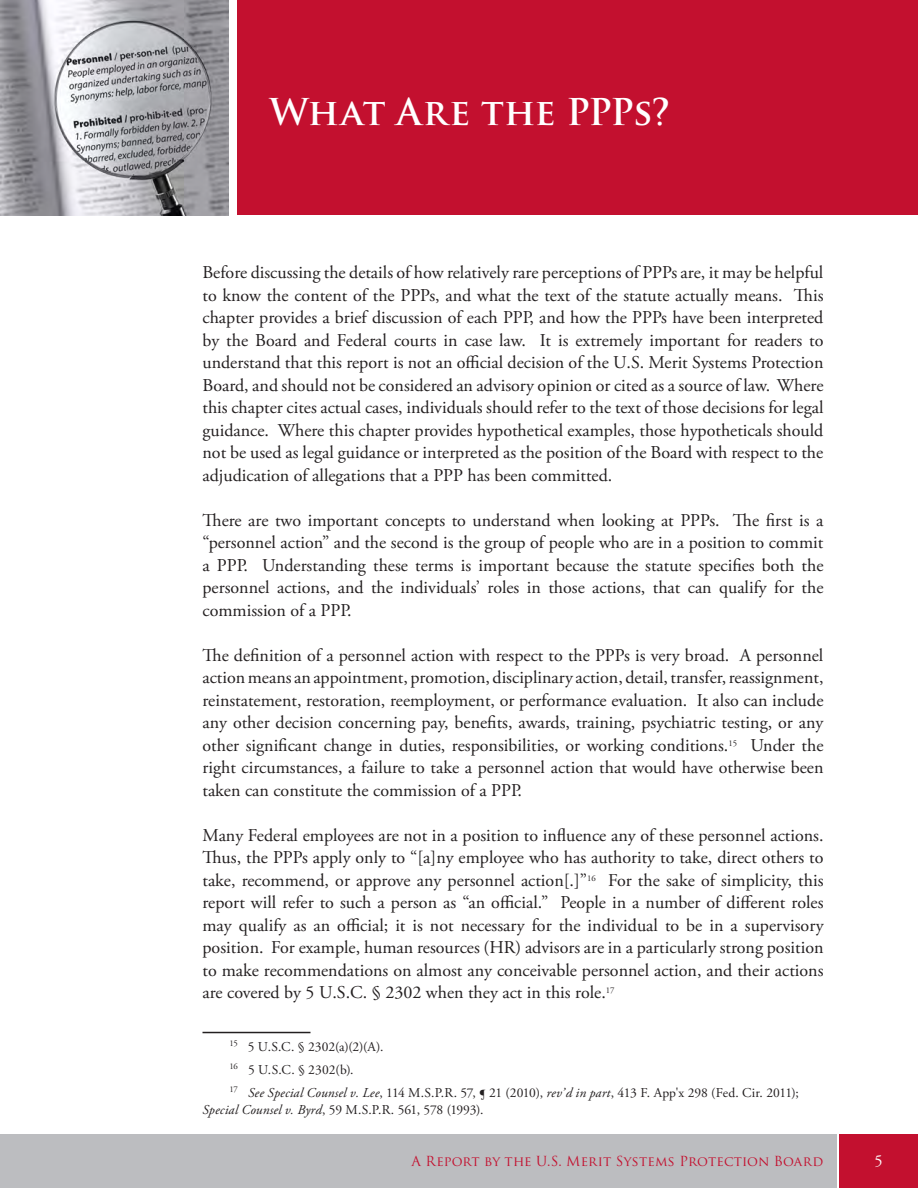
<style>
.page{position:relative;width:918px;height:1188px;background:#fff}
.page>*{position:absolute;margin:0;border:0;box-sizing:border-box;transform-origin:0 0}
.Section_Headline{font:700 36px "Trajan Pro";letter-spacing:-.015em;color:#fff}
.Body_Text{font:18px/22.5px "Adobe Garamond Pro";color:#231f20;text-align:justify}
.t1{font:16.5px "Adobe Garamond Pro";color:#fff}
.Footnote_Text{font:13.5px/16.2px "Adobe Garamond Pro";letter-spacing:-.005em;color:#231f20}
.t2{font:13.5px "Trajan Pro";letter-spacing:.005em;color:#c3102f}
.s1{font-style:italic}
</style>
<div class="page">
<div style="left:0;top:1134px;width:837px;height:54px;background:#bcbdc0"></div>
<div style="left:840px;top:1134px;width:78px;height:54px;background:#c3102f"></div>
<div style="left:238px;top:0;width:680px;height:215px;background:#c3102f"></div>
<img style="left:0;top:0;width:229px;height:215px">
<hr style="left:202px;top:1032px;width:108px;height:1px;background:#231f20">
<p class="Section_Headline" style="left:269px;top:90px;width:403px">What Are the PPPs?</p>
<p class="Body_Text" style="left:202px;top:262px;width:623px">Before discussing the details of how relatively rare perceptions of PPPs are, it may be helpful to know the content of the PPPs, and what the text of the statute actually means. This chapter provides a brief discussion of each PPP, and how the PPPs have been interpreted by the Board and Federal courts in case law. It is extremely important for readers to understand that this report is not an official decision of the U.S. Merit Systems Protection Board, and should not be considered an advisory opinion or cited as a source of law. Where this chapter cites actual cases, individuals should refer to the text of those decisions for legal guidance. Where this chapter provides hypothetical examples, those hypotheticals should not be used as legal guidance or interpreted as the position of the Board with respect to the adjudication of allegations that a PPP has been committed.</p>
<p class="Body_Text" style="left:202px;top:509px;width:622px">There are two important concepts to understand when looking at PPPs. The first is a “personnel action” and the second is the group of people who are in a position to commit a PPP. Understanding these terms is important because the statute specifies both the personnel actions, and the individuals’ roles in those actions, that can qualify for the commission of a PPP.</p>
<p class="Body_Text" style="left:202px;top:644px;width:623px">The definition of a personnel action with respect to the PPPs is very broad. A personnel action means an appointment, promotion, disciplinary action, detail, transfer, reassignment, reinstatement, restoration, reemployment, or performance evaluation. It also can include any other decision concerning pay, benefits, awards, training, psychiatric testing, or any other significant change in duties, responsibilities, or working conditions.<sup>15</sup> Under the right circumstances, a failure to take a personnel action that would have otherwise been taken can constitute the commission of a PPP.</p>
<p class="Body_Text" style="left:202px;top:824px;width:623px">Many Federal employees are not in a position to influence any of these personnel actions.<br>Thus, the PPPs apply only to “[a]ny employee who has authority to take, direct others to take, recommend, or approve any personnel action[.]”<sup>16</sup> For the sake of simplicity, this report will refer to such a person as “an official.” People in a number of different roles may qualify as an official; it is not necessary for the individual to be in a supervisory position. For example, human resources (HR) advisors are in a particularly strong position to make recommendations on almost any conceivable personnel action, and their actions are covered by 5 U.S.C. § 2302 when they act in this role.<sup>17</sup></p>
<p class="Footnote_Text" style="left:230px;top:1039px;width:155px"><sup>15</sup> 5 U.S.C. § 2302(a)(2)(A).</p>
<p class="Footnote_Text" style="left:230px;top:1062px;width:126px"><sup>16</sup> 5 U.S.C. § 2302(b).</p>
<p class="Footnote_Text" style="left:202px;top:1085px;width:598px;text-indent:27px"><sup>17</sup> <span class="s1">See Special Counsel v. Lee</span>, 114 M.S.P.R. 57, ¶ 21 (2010), <span class="s1">rev’d in part</span>, 413 F. App'x 298 (Fed. Cir. 2011);<br><span class="s1">Special Counsel v. Byrd</span>, 59 M.S.P.R. 561, 578 (1993).</p>
<p class="t2" style="left:412px;top:1152px;width:413px">A Report by the U.S. Merit Systems Protection Board</p>
<p class="t1" style="left:874px;top:1150px;width:10px">5</p>
</div>
